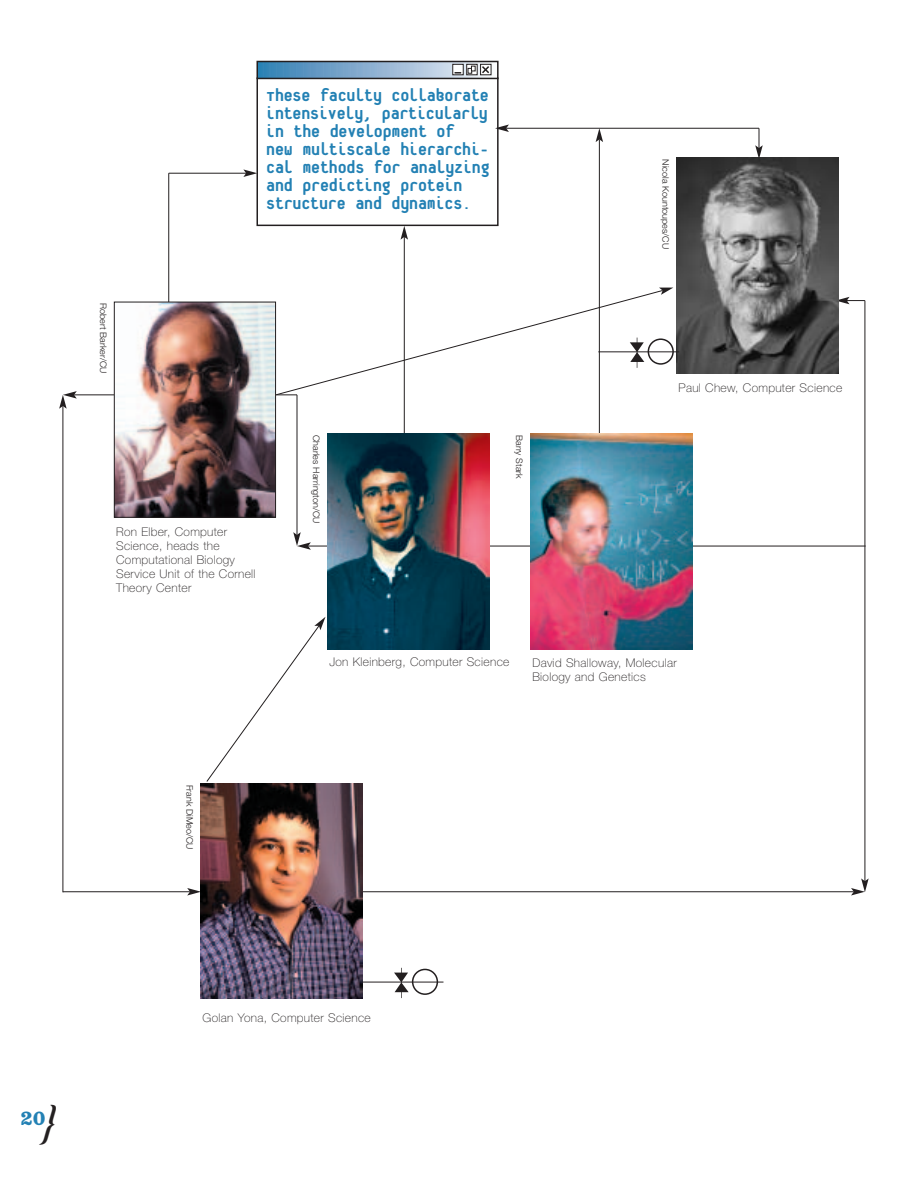
<style>
.page{position:relative;width:918px;height:1188px;background:#fff}
.page>*{position:absolute;margin:0;border:0;box-sizing:border-box;transform-origin:0 0}
.t1{font:italic 500 43.2px "Weidemann";color:#231f20}
.t2{font:800 19.5px/18px "Platelet";letter-spacing:-.01em;color:#2381b4}
.t3{font:700 17.55px "Belizio";color:#2381b4}
.t4{font:100 12px/14px "Helvetica Neue";letter-spacing:.03em;color:#231f20}
.t5{font:300 9px "Helvetica Neue";color:#231f20}
</style>
<div class="page">
<svg style="left:206px;top:617px;width:120px;height:165px"></svg>
<hr style="left:308px;top:546px;width:558px;height:1px;background:#231f20">
<hr style="left:297px;top:395px;width:1px;height:140px;background:#231f20">
<svg style="left:293px;top:532px;width:18px;height:18px"></svg>
<hr style="left:74px;top:394px;width:223px;height:1px;background:#231f20">
<hr style="left:63px;top:406px;width:1px;height:486px;background:#231f20">
<svg style="left:59px;top:391px;width:18px;height:18px"></svg>
<hr style="left:404px;top:237px;width:1px;height:327px;background:#231f20">
<svg style="left:401px;top:226px;width:7px;height:14px"></svg>
<hr style="left:599px;top:140px;width:1px;height:424px;background:#231f20">
<svg style="left:596px;top:129px;width:7px;height:13px"></svg>
<hr style="left:63px;top:891px;width:127px;height:1px;background:#231f20">
<svg style="left:187px;top:888px;width:13px;height:8px"></svg>
<hr style="left:169px;top:173px;width:77px;height:1px;background:#231f20">
<svg style="left:243px;top:169px;width:13px;height:8px"></svg>
<hr style="left:168px;top:173px;width:1px;height:139px;background:#231f20">
<hr style="left:353px;top:891px;width:501px;height:1px;background:#231f20">
<hr style="left:865px;top:301px;width:1px;height:580px;background:#231f20">
<svg style="left:851px;top:878px;width:18px;height:18px"></svg>
<svg style="left:838px;top:297px;width:27px;height:7px"></svg>
<img style="left:116px;top:304px;width:158px;height:212px">
<div style="left:114px;top:302px;width:162px;height:216px;border:1px solid #231f20"></div>
<img style="left:676px;top:158px;width:162px;height:216px">
<img style="left:327px;top:434px;width:162px;height:216px">
<img style="left:530px;top:434px;width:162px;height:216px">
<img style="left:200px;top:783px;width:162px;height:216px">
<div style="left:256px;top:77px;width:243px;height:149px;border:2px solid #231f20"></div>
<div style="left:256px;top:61px;width:243px;height:18px;border:2px solid #231f20"></div>
<svg style="left:257px;top:62px;width:242px;height:16px;background:#86a7c3"></svg>
<hr style="left:506px;top:128px;width:253px;height:1px;background:#231f20">
<svg style="left:495px;top:124px;width:14px;height:8px"></svg>
<svg style="left:755px;top:128px;width:8px;height:31px"></svg>
<hr style="left:598px;top:351px;width:81px;height:1px;background:#231f20">
<hr style="left:363px;top:982px;width:80px;height:1px;background:#231f20">
<hr style="left:401px;top:968px;width:1px;height:30px;background:#231f20">
<svg style="left:394px;top:969px;width:44px;height:26px"></svg>
<svg style="left:275px;top:288px;width:399px;height:108px"></svg>
<h2 class="t2" style="left:266px;top:86px;width:225px">These faculty Collaborate intensively, particularly in the development of<br>new multiscale hierarchi&shy;cal methods for analyzing and predicting protein structure and dynamics.</h2>
<p class="t5" style="left:109px;top:303px;width:72px;rotate:90deg">Robert Barker/CU</p>
<p class="t4" style="left:116px;top:526px;width:141px">Ron Elber, Computer<br>Science, heads the<br>Computational Biology<br>Service Unit of the Cornell<br>Theory Center</p>
<p class="t5" style="left:322px;top:435px;width:90px;rotate:90deg">Charles Harrington/CU</p>
<p class="t5" style="left:525px;top:435px;width:45px;rotate:90deg">Barry Stark</p>
<p class="t5" style="left:671px;top:159px;width:91px;rotate:90deg">Nicola Kountoupes/CU</p>
<p class="t4" style="left:679px;top:382px;width:165px">Paul Chew, Computer Science</p>
<p class="t4" style="left:329px;top:656px;width:182px">Jon Kleinberg, Computer Science</p>
<p class="t4" style="left:532px;top:657px;width:146px">David Shalloway, Molecular<br>Biology and Genetics</p>
<p class="t5" style="left:195px;top:785px;width:66px;rotate:90deg">Frank DiMeo/CU</p>
<h1 class="t1" style="left:45px;top:1105px;width:13px">}</h1>
<h3 class="t3" style="left:20px;top:1108px;width:27px">20</h3>
<p class="t4" style="left:203px;top:1012px;width:170px">Golan Yona, Computer Science</p>
</div>
